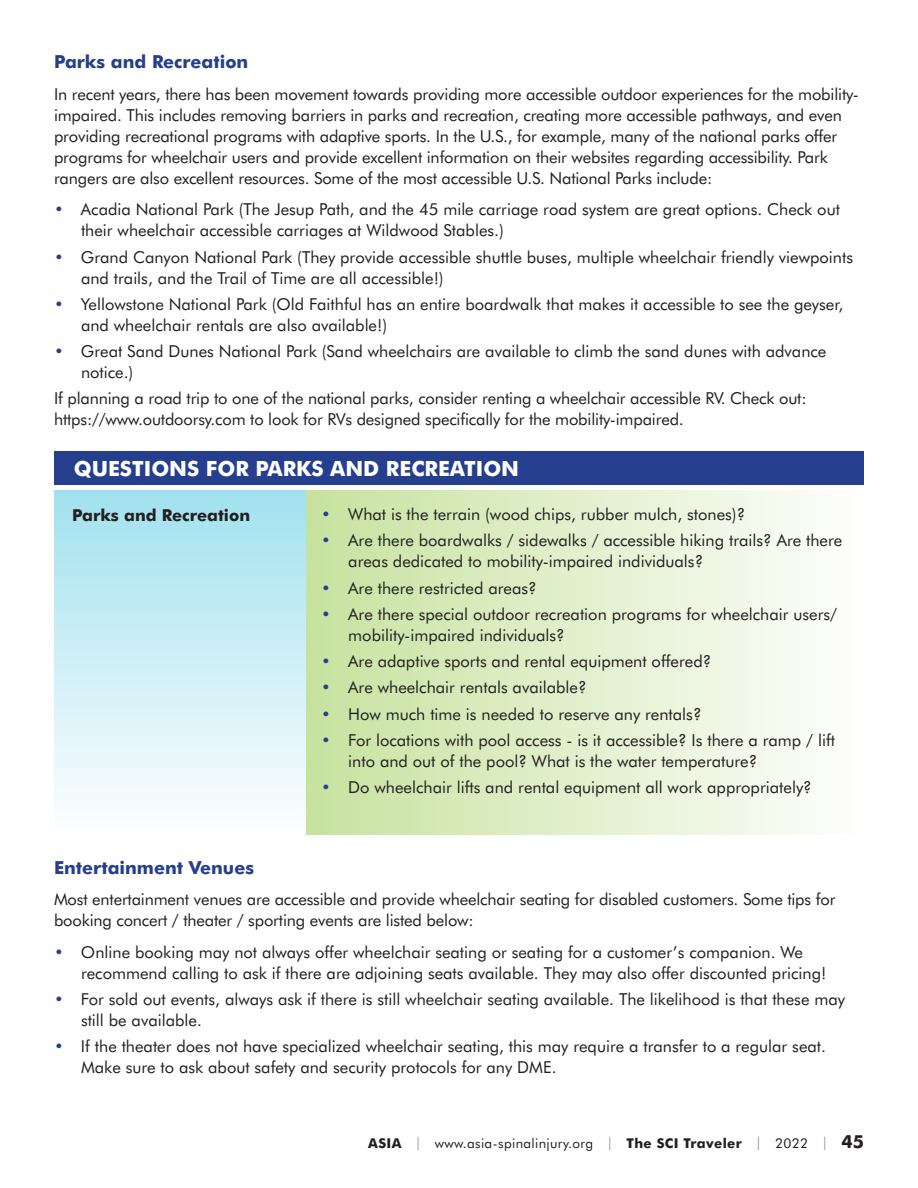
<style>
.page{position:relative;width:918px;height:1188px;background:#fff}
.page>*{position:absolute;margin:0;border:0;box-sizing:border-box;transform-origin:0 0}
.Sub_head{font:700 21px "Futura BT";color:#fff}
.Subhead_2{font:700 18px "Futura BT";color:#253f8e}
.Bullet_Text{font:16.5px/21px "Futura BT";color:#231f20}
.Narrative_Text{font:16.5px/21px "Futura BT";letter-spacing:-.01em;color:#231f20}
.Subhead_2_Bold{font:700 16.5px "Futura BT";color:#231f20}
.t1{font:13.5px "Futura BT";letter-spacing:.025em;color:#231f20}
.s1{color:#253f8e}
.s2{font-weight:700}
.s3{color:#939598}
.s4{font-weight:700;font-size:18px}
</style>
<div class="page">
<div style="left:306px;top:490px;width:558px;height:346px;background:linear-gradient(to right,#c7e29f,#fefefe)"></div>
<div style="left:54px;top:490px;width:252px;height:346px;background:linear-gradient(to bottom,#a1e1ef,#fefefe)"></div>
<div style="left:54px;top:451px;width:810px;height:34px;background:#253f8e"></div>
<p class="Subhead_2" style="left:54px;top:51px;width:196px">Parks and Recreation</p>
<p class="Narrative_Text" style="left:54px;top:83px;width:807px">In recent years, there has been movement towards providing more accessible outdoor experiences for the mobility&shy;impaired. This includes removing barriers in parks and recreation, creating more accessible pathways, and even providing recreational programs with adaptive sports. In the U.S., for example, many of the national parks offer programs for wheelchair users and provide excellent information on their websites regarding accessibility. Park rangers are also excellent resources. Some of the most accessible U.S. National Parks include:</p>
<p class="Bullet_Text" style="left:81px;top:199px;width:760px;text-indent:-27px"><span class="s1">•</span> Acadia National Park (The Jesup Path, and the 45 mile carriage road system are great options. Check out their wheelchair accessible carriages at Wildwood Stables.)</p>
<p class="Bullet_Text" style="left:81px;top:246px;width:774px;text-indent:-27px"><span class="s1">•</span> Grand Canyon National Park (They provide accessible shuttle buses, multiple wheelchair friendly viewpoints and trails, and the Trail of Time are all accessible!)</p>
<p class="Bullet_Text" style="left:81px;top:293px;width:764px;text-indent:-27px"><span class="s1">•</span> Yellowstone National Park (Old Faithful has an entire boardwalk that makes it accessible to see the geyser, and wheelchair rentals are also available!)</p>
<p class="Bullet_Text" style="left:81px;top:341px;width:747px;text-indent:-27px"><span class="s1">•</span> Great Sand Dunes National Park (Sand wheelchairs are available to climb the sand dunes with advance notice.)</p>
<p class="Narrative_Text" style="left:54px;top:388px;width:754px">If planning a road trip to one of the national parks, consider renting a wheelchair accessible RV. Check out: https://www.outdoorsy.com to look for RVs designed specifically for the mobility-impaired.</p>
<p class="Sub_head" style="left:74px;top:456px;width:447px">QUESTIONS FOR PARKS AND RECREATION</p>
<p class="Subhead_2_Bold" style="left:72px;top:505px;width:180px">Parks and Recreation</p>
<p class="Bullet_Text" style="left:321px;top:504px;width:425px"><span class="s1">•</span> What is the terrain (wood chips, rubber mulch, stones)?</p>
<p class="Bullet_Text" style="left:348px;top:530px;width:496px;text-indent:-27px"><span class="s1">•</span> Are there boardwalks / sidewalks / accessible hiking trails? Are there areas dedicated to mobility-impaired individuals?</p>
<p class="Bullet_Text" style="left:321px;top:577px;width:217px"><span class="s1">•</span> Are there restricted areas?</p>
<p class="Bullet_Text" style="left:348px;top:603px;width:490px;text-indent:-27px"><span class="s1">•</span> Are there special outdoor recreation programs for wheelchair users/ mobility-impaired individuals?</p>
<p class="Bullet_Text" style="left:321px;top:651px;width:392px"><span class="s1">•</span> Are adaptive sports and rental equipment offered?</p>
<p class="Bullet_Text" style="left:321px;top:677px;width:267px"><span class="s1">•</span> Are wheelchair rentals available?</p>
<p class="Bullet_Text" style="left:321px;top:703px;width:382px"><span class="s1">•</span> How much time is needed to reserve any rentals?</p>
<p class="Bullet_Text" style="left:348px;top:729px;width:488px;text-indent:-27px"><span class="s1">•</span> For locations with pool access - is it accessible? Is there a ramp / lift into and out of the pool? What is the water temperature?</p>
<p class="Bullet_Text" style="left:321px;top:777px;width:492px"><span class="s1">•</span> Do wheelchair lifts and rental equipment all work appropriately?</p>
<p class="Subhead_2" style="left:54px;top:857px;width:202px">Entertainment Venues</p>
<p class="Narrative_Text" style="left:54px;top:889px;width:783px">Most entertainment venues are accessible and provide wheelchair seating for disabled customers. Some tips for booking concert / theater / sporting events are listed below:</p>
<p class="Bullet_Text" style="left:81px;top:941px;width:747px;text-indent:-27px"><span class="s1">•</span> Online booking may not always offer wheelchair seating or seating for a customer’s companion. We recommend calling to ask if there are adjoining seats available. They may also offer discounted pricing!</p>
<p class="Bullet_Text" style="left:81px;top:989px;width:766px;text-indent:-27px"><span class="s1">•</span> For sold out events, always ask if there is still wheelchair seating available. The likelihood is that these may still be available.</p>
<p class="Bullet_Text" style="left:81px;top:1036px;width:747px;text-indent:-27px"><span class="s1">•</span> If the theater does not have specialized wheelchair seating, this may require a transfer to a regular seat.<br>Make sure to ask about safety and security protocols for any DME.</p>
<p class="t1" style="left:368px;top:1135px;width:497px"><span class="s2">ASIA</span> <span class="s3">|</span> www.asia-spinalinjury.org <span class="s3">|</span> <span class="s2">The SCI Traveler</span> <span class="s3">|</span> 2022 <span class="s3">|</span> <span class="s4">45</span></p>
</div>
